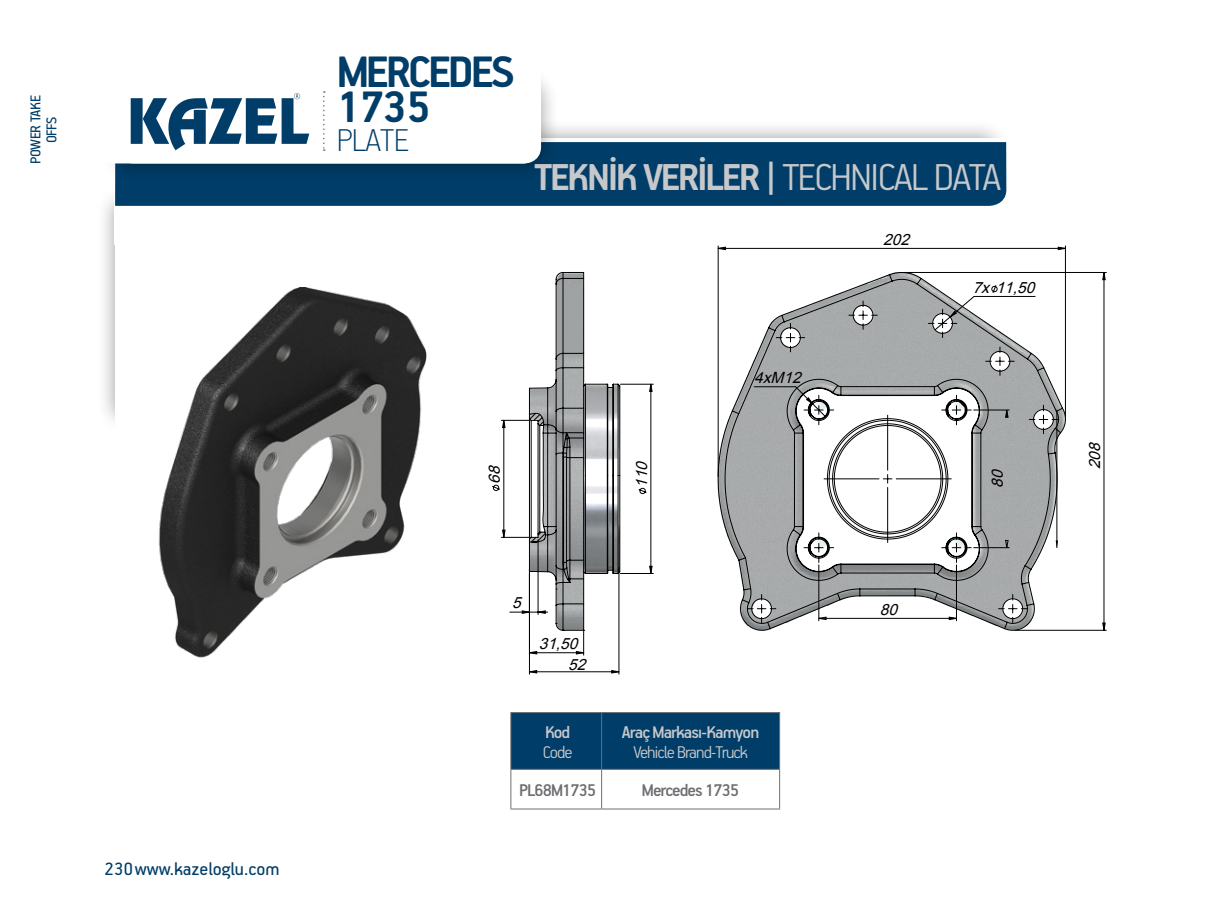
<style>
.page{position:relative;width:1208px;height:920px;background:#fff}
.page>*{position:absolute;margin:0;border:0;box-sizing:border-box;transform-origin:0 0}
.t1{font:700 49.4px/35.2px "PF Handbook Pro";letter-spacing:-.065em;color:#003d68}
.t2{font:700 42px "PF Handbook Pro";letter-spacing:-.06em;color:#c7c8ca}
.t3{font:100 35.2px "PF Handbook Pro";letter-spacing:-.01em;color:#003d68}
.t4{font:20px "PF Handbook Pro";color:#003d68}
.t5{font:300 19px "PF Handbook Pro";letter-spacing:-.05em;color:#c7c8ca}
.t6{font:500 19px "PF Handbook Pro";letter-spacing:-.05em;color:#c7c8ca}
.t7{font:500 19px "PF Handbook Pro";letter-spacing:-.05em;color:#6d6e71}
.t8{font:16px/16px "PF Handbook Pro";letter-spacing:-.025em;color:#003d68;text-align:center}
.t9{font:italic 15.4px "Arial";color:#000}
.s1{font-weight:300}
</style>
<div class="page">
<div style="left:96px;top:185px;width:105px;height:248px;background:#000;opacity:.4"></div>
<div style="left:115px;top:179px;width:106px;height:285px;background:#fff"></div>
<div style="left:138px;top:119px;width:872px;height:105px;background:#000;opacity:.4"></div>
<div style="left:115px;top:138px;width:890px;height:106px;background:#fff"></div>
<div style="left:115px;top:142px;width:891px;height:64px;background:#003d68"></div>
<div style="left:97px;top:64px;width:462px;height:118px;background:#000;opacity:.4"></div>
<div style="left:92px;top:57px;width:449px;height:106px;background:#fff;border-radius:17px"></div>
<svg style="left:323px;top:91px;width:2px;height:60px"></svg>
<svg style="left:131px;top:93px;width:178px;height:57px"></svg>
<hr style="left:1065px;top:246px;width:1px;height:171px;background:#000">
<hr style="left:718px;top:246px;width:1px;height:230px;background:#000">
<hr style="left:1015px;top:630px;width:91px;height:1px;background:#000">
<hr style="left:904px;top:272px;width:202px;height:1px;background:#000">
<svg style="left:717px;top:246px;width:349px;height:4px"></svg>
<svg style="left:1102px;top:273px;width:3px;height:358px"></svg>
<svg style="left:717px;top:272px;width:349px;height:359px"></svg>
<hr style="left:1056px;top:410px;width:1px;height:137px;background:#000">
<svg style="left:1055px;top:540px;width:3px;height:7px"></svg>
<img style="left:620px;top:383px;width:34px;height:191px">
<svg style="left:638px;top:487px;width:9px;height:7px"></svg>
<hr style="left:529px;top:671px;width:90px;height:1px;background:#000">
<hr style="left:618px;top:567px;width:1px;height:107px;background:#000">
<hr style="left:529px;top:569px;width:1px;height:105px;background:#000">
<hr style="left:650px;top:384px;width:1px;height:189px;background:#000">
<hr style="left:620px;top:573px;width:33px;height:1px;background:#000">
<hr style="left:620px;top:384px;width:33px;height:1px;background:#000">
<svg style="left:611px;top:670px;width:8px;height:3px"></svg>
<svg style="left:530px;top:670px;width:7px;height:3px"></svg>
<svg style="left:649px;top:565px;width:4px;height:8px"></svg>
<svg style="left:649px;top:383px;width:4px;height:9px"></svg>
<svg style="left:526px;top:272px;width:94px;height:383px"></svg>
<img style="left:96px;top:288px;width:430px;height:370px">
<div style="left:511px;top:713px;width:268px;height:55px;background:#003d68"></div>
<hr style="left:510px;top:712px;width:91px;height:1px;background:#6d6e71">
<hr style="left:510px;top:713px;width:1px;height:55px;background:#6d6e71">
<hr style="left:601px;top:712px;width:179px;height:1px;background:#6d6e71">
<hr style="left:601px;top:713px;width:1px;height:55px;background:#6d6e71">
<hr style="left:779px;top:713px;width:1px;height:55px;background:#6d6e71">
<hr style="left:510px;top:769px;width:1px;height:39px;background:#6d6e71">
<hr style="left:601px;top:769px;width:1px;height:39px;background:#6d6e71">
<hr style="left:779px;top:769px;width:1px;height:39px;background:#6d6e71">
<hr style="left:510px;top:808px;width:91px;height:1px;background:#6d6e71">
<hr style="left:601px;top:808px;width:179px;height:1px;background:#6d6e71">
<hr style="left:510px;top:768px;width:91px;height:1px;background:#6d6e71">
<hr style="left:601px;top:768px;width:179px;height:1px;background:#6d6e71">
<p class="t8" style="left:27px;top:164px;width:70px;rotate:-90deg">POWER TAKE<br>OFFS</p>
<p class="t4" style="left:105px;top:857px;width:176px">230www.kazeloglu.com</p>
<h1 class="t1" style="left:337px;top:52px;width:180px">MERCEDES<br>1735</h1>
<h3 class="t3" style="left:337px;top:119px;width:74px">PLATE</h3>
<p class="t9" style="left:484px;top:483px;width:24px;rotate:-90deg">68</p>
<h2 class="t2" style="left:534px;top:151px;width:469px">TEKNİK VERİLER | <span class="s1">TECHNICAL DATA</span></h2>
<p class="t9" style="left:631px;top:488px;width:33px;rotate:-90deg">110</p>
<p class="t9" style="left:754px;top:367px;width:53px">4xM12</p>
<p class="t9" style="left:883px;top:229px;width:33px">202</p>
<p class="t9" style="left:972px;top:277px;width:69px">7x 11,50</p>
<p class="t9" style="left:987px;top:487px;width:24px;rotate:-90deg">80</p>
<p class="t9" style="left:512px;top:593px;width:16px">5</p>
<p class="t9" style="left:539px;top:633px;width:46px">31,50</p>
<p class="t9" style="left:568px;top:654px;width:24px">52</p>
<p class="t6" style="left:545px;top:720px;width:27px">Kod</p>
<p class="t5" style="left:543px;top:740px;width:31px">Code</p>
<p class="t6" style="left:622px;top:720px;width:139px">Araç Markası-Kamyon</p>
<p class="t5" style="left:633px;top:740px;width:116px">Vehicle Brand-Truck</p>
<p class="t7" style="left:519px;top:778px;width:79px">PL68M1735</p>
<p class="t7" style="left:642px;top:778px;width:99px">Mercedes 1735</p>
<p class="t9" style="left:880px;top:599px;width:24px">80</p>
<p class="t9" style="left:1084px;top:469px;width:33px;rotate:-90deg">208</p>
</div>
